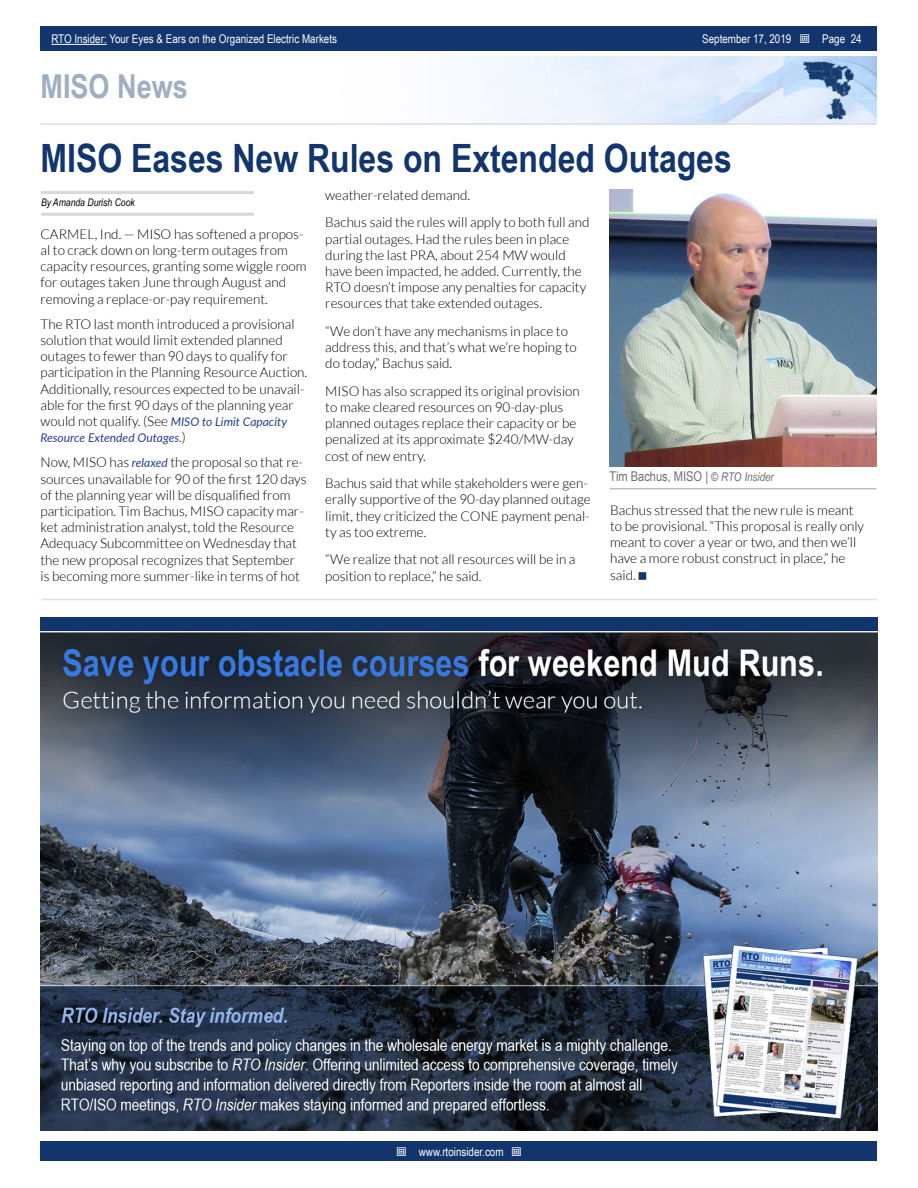
<style>
.page{position:relative;width:918px;height:1188px;background:#fff}
.page>*{position:absolute;margin:0;border:0;box-sizing:border-box;transform-origin:0 0}
.t1{font:700 39px "Arial Narrow";color:#11356c}
.t2{font:700 33px "Arial Narrow";color:#a0aec4}
.t3{font:300 13.5px/16.2px "Lato";color:#000}
.t4{font:13.5px "Arial Narrow";color:#6d6e71}
.t5{font:12px "Arial Narrow";color:#fff}
.t6{font:italic 12px "Lato";color:#25408f}
.t7{font:italic 10.5px "Arial Narrow";color:#000}
.s1{font-style:inherit}
.s2{font-weight:400;font-style:italic;font-size:12px;color:#25408f}
.s3{font-weight:300;font-style:normal;font-size:13.5px;color:#000}
.s4{font-style:italic;font-size:12px}
</style>
<div class="page">
<div style="left:41px;top:1142px;width:836px;height:19px;background:#11356c"></div>
<div style="left:41px;top:27px;width:836px;height:24px;background:#11356c"></div>
<hr style="left:51px;top:44px;width:56px;height:1px;background:#fff">
<img style="left:485px;top:56px;width:392px;height:67px">
<hr style="left:40px;top:123px;width:837px;height:2px;background:#d6deec">
<hr style="left:41px;top:191px;width:213px;height:3px;background:#d8d8d8">
<hr style="left:41px;top:213px;width:213px;height:3px;background:#d8d8d8">
<hr style="left:41px;top:599px;width:836px;height:1px;background:#d6deec">
<img style="left:41px;top:618px;width:836px;height:513px">
<img style="left:610px;top:189px;width:267px;height:278px">
<hr style="left:610px;top:488px;width:267px;height:1px;background:#bfbfbf">
<p class="t5" style="left:51px;top:30px;width:287px">RTO Insider: Your Eyes &amp; Ears on the Organized Electric Markets</p>
<p class="t5" style="left:702px;top:30px;width:91px">September 17, <span class="s1">2019</span></p>
<p class="t5" style="left:822px;top:30px;width:41px">Page 24</p>
<h2 class="t2" style="left:40px;top:61px;width:149px">MISO News</h2>
<h1 class="t1" style="left:40px;top:129px;width:693px">MISO Eases New Rules on Extended Outages</h1>
<p class="t7" style="left:41px;top:195px;width:95px">By Amanda Durish Cook</p>
<p class="t3" style="left:325px;top:181px;width:266px;line-height:27.6px">weather-related demand.<br>Bachus said the rules will apply to both full and</p>
<p class="t3" style="left:325px;top:231px;width:262px">partial outages. Had the rules been in place during the last PRA, about 254 MW would have been impacted, he added. Currently, the RTO doesn’t impose any penalties for capacity resources that take extended outages.</p>
<p class="t3" style="left:325px;top:323px;width:253px">“We don’t have any mechanisms in place to address this, and that’s what we’re hoping to do today,” Bachus said.</p>
<p class="t3" style="left:325px;top:383px;width:256px">MISO has also scrapped its original provision to make cleared resources on 90-day-plus planned outages replace their capacity or be penalized at its approximate $240/MW-day cost of new entry.</p>
<p class="t3" style="left:325px;top:475px;width:267px">Bachus said that while stakeholders were gen&shy;erally supportive of the 90-day planned outage limit, they criticized the CONE payment penal&shy;ty as too extreme.</p>
<p class="t3" style="left:325px;top:551px;width:252px">“We realize that not all resources will be in a position to replace,” he said.</p>
<p class="t3" style="left:40px;top:226px;width:267px">CARMEL, Ind. — MISO has softened a propos&shy;al to crack down on long-term outages from capacity resources, granting some wiggle room for outages taken June through August and removing a replace-or-pay requirement.</p>
<p class="t3" style="left:40px;top:316px;width:268px">The RTO last month introduced a provisional solution that would limit extended planned outages to fewer than 90 days to qualify for participation in the Planning Resource Auction.<br>Additionally, resources expected to be unavail&shy;able for the first 90 days of the planning year would not qualify. (See <span class="s2">MISO to Limit Capacity</span></p>
<p class="t6" style="left:40px;top:429px;width:147px">Resource Extended Outages<span class="s3">.)</span></p>
<p class="t3" style="left:40px;top:455px;width:268px">Now, MISO has <span class="s2">relaxed</span> the proposal so that re&shy;sources unavailable for 90 of the first 120 days of the planning year will be disqualified from participation. Tim Bachus, MISO capacity mar&shy;ket administration analyst, told the Resource Adequacy Subcommittee on Wednesday that the new proposal recognizes that September is becoming more summer-like in terms of hot</p>
<p class="t4" style="left:610px;top:467px;width:166px">Tim Bachus, MISO | <span class="s4">© RTO Insider</span></p>
<p class="t3" style="left:610px;top:502px;width:256px">Bachus stressed that the new rule is meant to be provisional. “This proposal is really only meant to cover a year or two, and then we’ll have a more robust construct in place,” he said.</p>
<p class="t5" style="left:419px;top:1143px;width:86px">www.rtoinsider.com</p>
</div>
